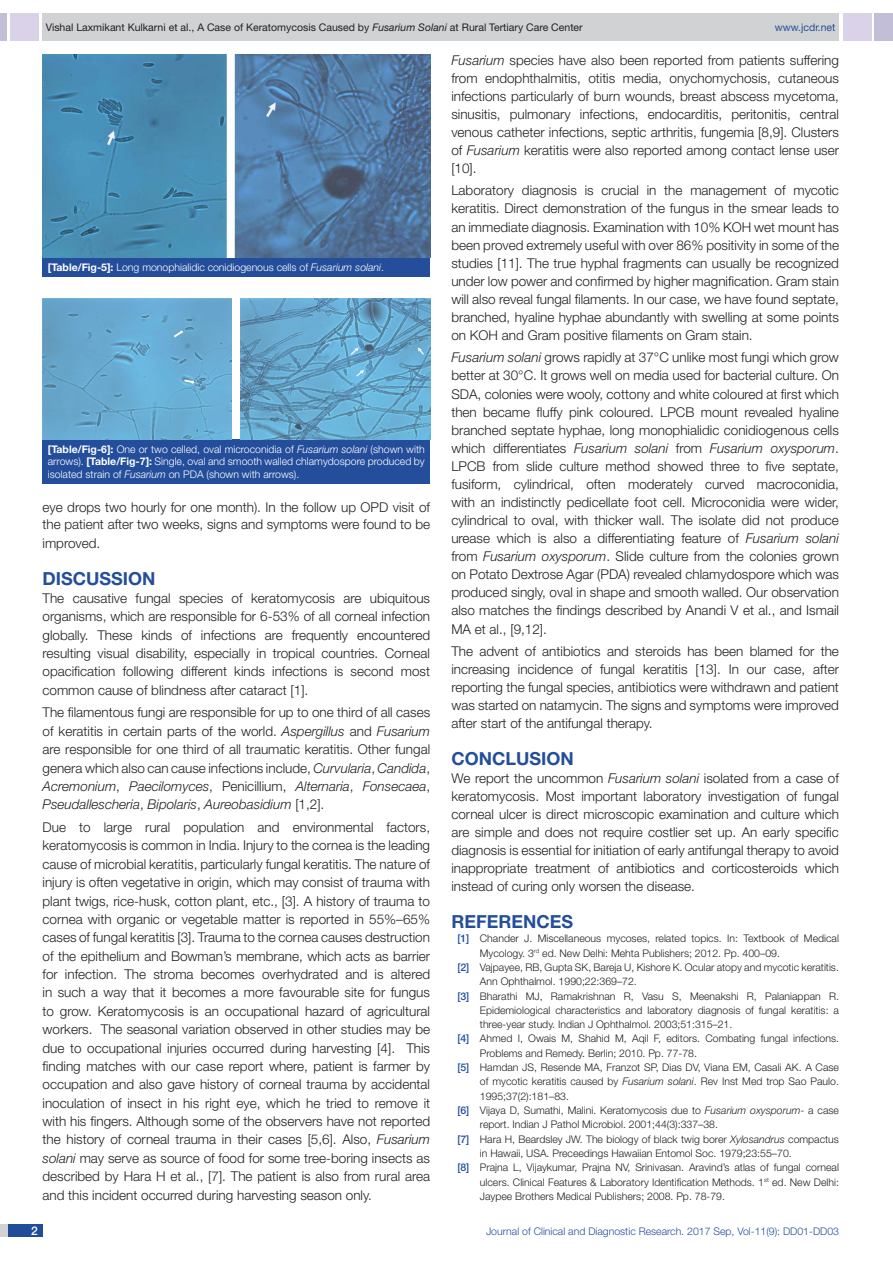
<style>
.page{position:relative;width:893px;height:1263px;background:#fff}
.page>*{position:absolute;margin:0;border:0;box-sizing:border-box;transform-origin:0 0}
.Heading{font:700 18px "Helvetica Neue";color:#244e9b}
.Body_text{font:300 13.5px/18px "Helvetica Neue";color:#231f20;text-align:justify}
.t1{font:500 12px "Helvetica Neue";color:#fff}
.t2{font:300 10.5px "Helvetica Neue";color:#231f20}
.TABLE_FIG{font:300 10.5px/12.6px "Helvetica Neue";color:#fff;text-align:justify}
.t3{font:10.5px "Helvetica Neue";color:#231f20}
.t4{font:300 10.5px "Helvetica Neue";color:#244e9b}
.t5{font:10.5px "Helvetica Neue";color:#244e9b}
.s1{font-style:italic}
.s2{font-weight:700}
.s3{font-weight:500;color:#244e9b}
</style>
<div class="page">
<div style="left:0;top:13px;width:7px;height:28px;background:#c2bed7"></div>
<div style="left:10px;top:13px;width:29px;height:28px;background:#d9d2e8"></div>
<div style="left:43px;top:13px;width:796px;height:28px;background:#d1d2d4"></div>
<div style="left:875px;top:13px;width:18px;height:28px;background:#c2bed7"></div>
<div style="left:843px;top:13px;width:29px;height:28px;background:#d9d2e8"></div>
<div style="left:0;top:1224px;width:43px;height:13px;background:#d1d2d4"></div>
<div style="left:8px;top:1224px;width:35px;height:13px;background:#214c99"></div>
<div style="left:43px;top:258px;width:387px;height:19px;background:#244e9b"></div>
<img style="left:43px;top:54px;width:387px;height:204px">
<div style="left:43px;top:439px;width:387px;height:44px;background:#244e9b"></div>
<img style="left:43px;top:298px;width:188px;height:141px">
<img style="left:240px;top:298px;width:190px;height:141px">
<p class="t3" style="left:46px;top:21px;width:538px">Vishal Laxmikant Kulkarni et al., A Case of Keratomycosis Caused by <span class="s1">Fusarium Solani</span> at Rural Tertiary Care Center</p>
<p class="t5" style="left:775px;top:21px;width:62px">www.jcdr.net</p>
<p class="TABLE_FIG" style="left:48px;top:261px;width:338px"><span class="s2">[Table/Fig-5]:</span> Long monophialidic conidiogenous cells of <span class="s1">Fusarium solani</span>.</p>
<p class="TABLE_FIG" style="left:48px;top:442px;width:378px"><span class="s2">[Table/Fig-6]:</span> One or two celled, oval microconidia of <span class="s1">Fusarium solani</span> (shown with arrows). <span class="s2">[Table/Fig-7]:</span> Single, oval and smooth walled chlamydospore produced by isolated strain of <span class="s1">Fusarium</span> on PDA (shown with arrows).</p>
<p class="Body_text" style="left:43px;top:498px;width:389px">eye drops two hourly for one month). In the follow up OPD visit of the patient after two weeks, signs and symptoms were found to be improved.</p>
<p class="Heading" style="left:43px;top:567px;width:115px">DISCUSSION</p>
<p class="Body_text" style="left:43px;top:589px;width:389px">The causative fungal species of keratomycosis are ubiquitous organisms, which are responsible for 6-53% of all corneal infection globally. These kinds of infections are frequently encountered resulting visual disability, especially in tropical countries. Corneal opacification following different kinds infections is second most common cause of blindness after cataract [1].</p>
<p class="Body_text" style="left:43px;top:703px;width:389px">The filamentous fungi are responsible for up to one third of all cases of keratitis in certain parts of the world. <span class="s1">Aspergillus</span> and <span class="s1">Fusarium </span>are responsible for one third of all traumatic keratitis. Other fungal genera which also can cause infections include, <span class="s1">Curvularia</span>, <span class="s1">Candida</span>, <span class="s1">Acremonium</span>, <span class="s1">Paecilomyces</span>, Penicillium, <span class="s1">Alternaria</span>, <span class="s1">Fonsecaea</span>, <span class="s1">Pseudallescheria</span>, <span class="s1">Bipolaris</span>, <span class="s1">Aureobasidium</span> [1,2].</p>
<p class="Body_text" style="left:43px;top:818px;width:389px;line-height:18.5px">Due to large rural population and environmental factors, keratomycosis is common in India. Injury to the cornea is the leading cause of microbial keratitis, particularly fungal keratitis. The nature of injury is often vegetative in origin, which may consist of trauma with plant twigs, rice-husk, cotton plant, etc., [3]. A history of trauma to cornea with organic or vegetable matter is reported in 55%–65% cases of fungal keratitis [3]. Trauma to the cornea causes destruction of the epithelium and Bowman’s membrane, which acts as barrier for infection. The stroma becomes overhydrated and is altered in such a way that it becomes a more favourable site for fungus to grow. Keratomycosis is an occupational hazard of agricultural workers. The seasonal variation observed in other studies may be due to occupational injuries occurred during harvesting [4]. This finding matches with our case report where, patient is farmer by occupation and also gave history of corneal trauma by accidental inoculation of insect in his right eye, which he tried to remove it with his fingers. Although some of the observers have not reported the history of corneal trauma in their cases [5,6]. Also, <span class="s1">Fusarium solani</span> may serve as source of food for some tree-boring insects as described by Hara H et al., [7]. The patient is also from rural area and this incident occurred during harvesting season only.</p>
<p class="Body_text" style="left:451px;top:51px;width:389px"><span class="s1">Fusarium</span> species have also been reported from patients suffering from endophthalmitis, otitis media, onychomychosis, cutaneous infections particularly of burn wounds, breast abscess mycetoma, sinusitis, pulmonary infections, endocarditis, peritonitis, central venous catheter infections, septic arthritis, fungemia [8,9]. Clusters of <span class="s1">Fusarium</span> keratitis were also reported among contact lense user [10].</p>
<p class="Body_text" style="left:451px;top:181px;width:389px">Laboratory diagnosis is crucial in the management of mycotic keratitis. Direct demonstration of the fungus in the smear leads to an immediate diagnosis. Examination with 10% KOH wet mount has been proved extremely useful with over 86% positivity in some of the studies [11]. The true hyphal fragments can usually be recognized under low power and confirmed by higher magnification. Gram stain will also reveal fungal filaments. In our case, we have found septate, branched, hyaline hyphae abundantly with swelling at some points on KOH and Gram positive filaments on Gram stain.</p>
<p class="Body_text" style="left:451px;top:348px;width:389px"><span class="s1">Fusarium solani</span> grows rapidly at 37°C unlike most fungi which grow better at 30°C. It grows well on media used for bacterial culture. On SDA, colonies were wooly, cottony and white coloured at first which then became fluffy pink coloured. LPCB mount revealed hyaline branched septate hyphae, long monophialidic conidiogenous cells which differentiates <span class="s1">Fusarium solani</span> from <span class="s1">Fusarium oxysporum</span>.<br>LPCB from slide culture method showed three to five septate, fusiform, cylindrical, often moderately curved macroconidia, with an indistinctly pedicellate foot cell. Microconidia were wider, cylindrical to oval, with thicker wall. The isolate did not produce urease which is also a differentiating feature of <span class="s1">Fusarium solani </span>from <span class="s1">Fusarium oxysporum</span>. Slide culture from the colonies grown on Potato Dextrose Agar (PDA) revealed chlamydospore which was produced singly, oval in shape and smooth walled. Our observation also matches the findings described by Anandi V et al., and Ismail MA et al., [9,12].</p>
<p class="Body_text" style="left:451px;top:642px;width:389px">The advent of antibiotics and steroids has been blamed for the increasing incidence of fungal keratitis [13]. In our case, after reporting the fungal species, antibiotics were withdrawn and patient was started on natamycin. The signs and symptoms were improved after start of the antifungal therapy.</p>
<p class="Heading" style="left:451px;top:747px;width:124px">CONCLUSION</p>
<p class="Body_text" style="left:451px;top:769px;width:389px">We report the uncommon <span class="s1">Fusarium solani</span> isolated from a case of keratomycosis. Most important laboratory investigation of fungal corneal ulcer is direct microscopic examination and culture which are simple and does not require costlier set up. An early specific diagnosis is essential for initiation of early antifungal therapy to avoid inappropriate treatment of antibiotics and corticosteroids which instead of curing only worsen the disease.</p>
<p class="Heading" style="left:451px;top:910px;width:123px">REFERENCES</p>
<p class="t2" style="left:457px;top:932px;width:383px"><span class="s3">[1]</span> Chander J. Miscellaneous mycoses, related topics. In: Textbook of Medical</p>
<p class="t2" style="left:480px;top:946px;width:302px">Mycology. 3<sup>rd</sup> ed. New Delhi: Mehta Publishers; 2012. Pp. 400–09.</p>
<p class="t2" style="left:457px;top:961px;width:383px"><span class="s3">[2]</span> Vajpayee, RB, Gupta SK, Bareja U, Kishore K. Ocular atopy and mycotic keratitis.</p>
<p class="t2" style="left:480px;top:975px;width:158px">Ann Ophthalmol. 1990;22:369–72.</p>
<p class="t2" style="left:457px;top:989px;width:383px"><span class="s3">[3]</span> Bharathi MJ, Ramakrishnan R, Vasu S, Meenakshi R, Palaniappan R.</p>
<p class="t2" style="left:480px;top:1004px;width:361px">Epidemiological characteristics and laboratory diagnosis of fungal keratitis: a</p>
<p class="t2" style="left:480px;top:1018px;width:254px">three-year study. Indian J Ophthalmol. 2003;51:315–21.</p>
<p class="t2" style="left:457px;top:1032px;width:383px"><span class="s3">[4]</span> Ahmed I, Owais M, Shahid M, Aqil F, editors. Combating fungal infections.</p>
<p class="t2" style="left:480px;top:1047px;width:219px">Problems and Remedy. Berlin; 2010. Pp. 77-78.</p>
<p class="t2" style="left:457px;top:1061px;width:383px"><span class="s3">[5]</span> Hamdan JS, Resende MA, Franzot SP, Dias DV, Viana EM, Casali AK. A Case</p>
<p class="t2" style="left:480px;top:1075px;width:361px">of mycotic keratitis caused by <span class="s1">Fusarium solani</span>. Rev Inst Med trop Sao Paulo.</p>
<p class="t2" style="left:480px;top:1090px;width:91px">1995;37(2):181–83.</p>
<p class="t2" style="left:457px;top:1104px;width:383px"><span class="s3">[6]</span> Vijaya D, Sumathi, Malini. Keratomycosis due to <span class="s1">Fusarium oxysporum</span>- a case</p>
<p class="t2" style="left:480px;top:1118px;width:240px">report. Indian J Pathol Microbiol. 2001;44(3):337–38.</p>
<p class="t2" style="left:457px;top:1132px;width:383px"><span class="s3">[7]</span> Hara H, Beardsley JW. The biology of black twig borer <span class="s1">Xylosandrus</span> compactus</p>
<p class="t2" style="left:480px;top:1147px;width:313px">in Hawaii, USA. Preceedings Hawaiian Entomol Soc. 1979;23:55–70.</p>
<p class="t2" style="left:457px;top:1161px;width:383px"><span class="s3">[8]</span> Prajna L, Vijaykumar, Prajna NV, Srinivasan. Aravind’s atlas of fungal corneal</p>
<p class="t2" style="left:480px;top:1175px;width:361px">ulcers. Clinical Features &amp; Laboratory Identification Methods. 1<sup>st</sup> ed. New Delhi:</p>
<p class="t2" style="left:480px;top:1190px;width:247px">Jaypee Brothers Medical Publishers; 2008. Pp. 78-79.</p>
<p class="t1" style="left:31px;top:1223px;width:8px">2</p>
<p class="t4" style="left:486px;top:1225px;width:355px">Journal of Clinical and Diagnostic Research. 2017 Sep, Vol-11(9): DD01-DD03</p>
</div>
